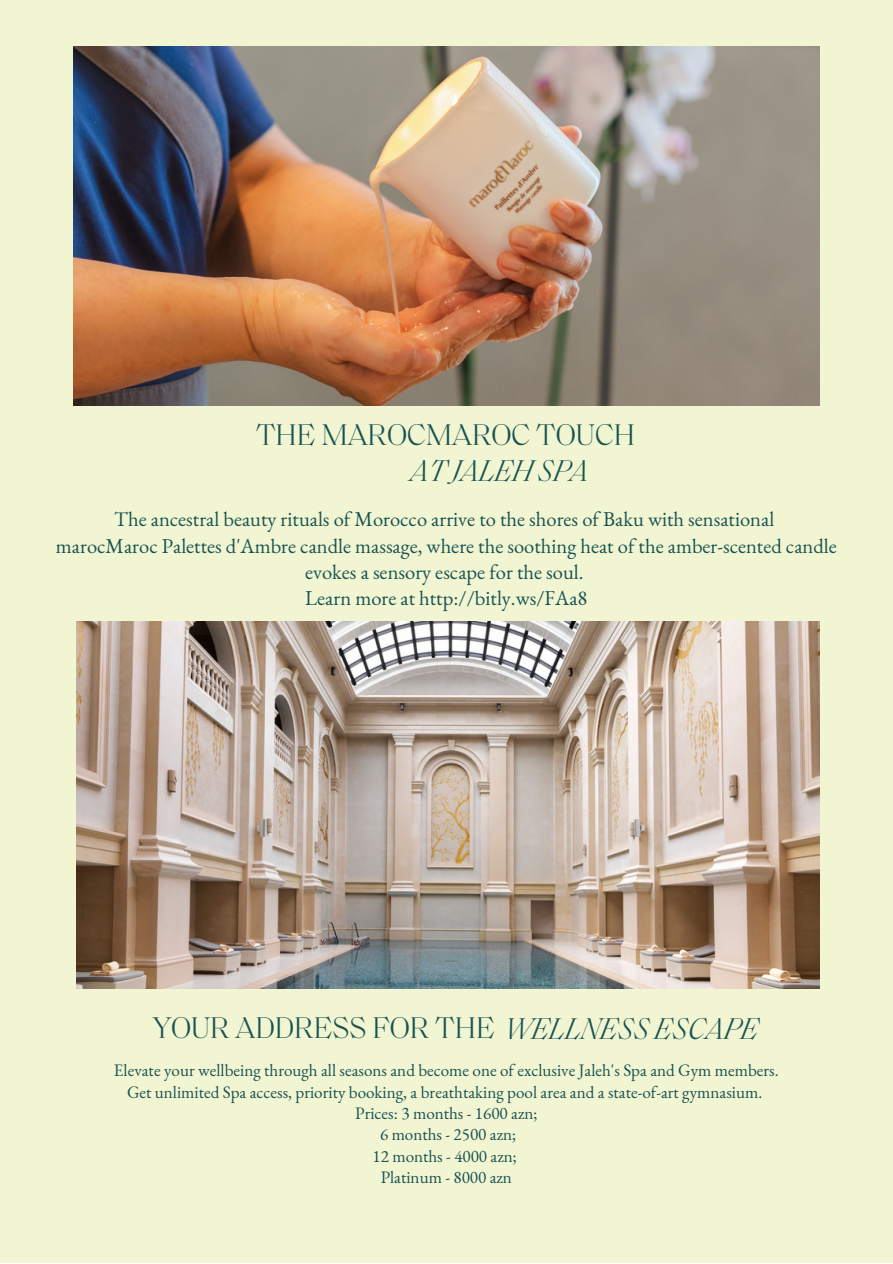
<style>
.page{position:relative;width:893px;height:1264px;background:#fff}
.page>*{position:absolute;margin:0;border:0;box-sizing:border-box;transform-origin:0 0}
.t1{font:300 30.45px "Saol Standard";color:#175252}
.t2{font:italic 300 30.45px "Saol Standard";color:#175252}
.t3{font:20.55px/26.2px "EB Garamond";color:#175252;text-align:center}
.t4{font:17.1px/21.3px "EB Garamond";color:#175252;text-align:center}
.s1{font-style:italic}
</style>
<div class="page">
<div style="left:0;top:0;width:892px;height:1262px;background:#f2f5d1"></div>
<img style="left:73px;top:46px;width:746px;height:360px">
<img style="left:76px;top:621px;width:743px;height:367px">
<p class="t1" style="left:256px;top:421px;width:380px">THE MAROCMAROC TOUCH</p>
<p class="t2" style="left:410px;top:458px;width:179px">AT JALEH SPA</p>
<p class="t3" style="left:114px;top:506px;width:661px">The ancestral beauty rituals of Morocco arrive to the shores of Baku with sensational</p>
<p class="t3" style="left:56px;top:532px;width:782px">marocMaroc Palettes d'Ambre candle massage, where the soothing heat of the amber-scented candle evokes a sensory escape for the soul.</p>
<p class="t3" style="left:305px;top:584px;width:283px">Learn more at http://bitly.ws/FAa8</p>
<p class="t1" style="left:153px;top:1015px;width:607px">YOUR ADDRESS FOR THE <span class="s1">WELLNESS ESCAPE</span></p>
<p class="t4" style="left:114px;top:1059px;width:666px">Elevate your wellbeing through all seasons and become one of exclusive Jaleh's Spa and Gym members.<br>Get unlimited Spa access, priority booking, a breathtaking pool area and a state-of-art gymnasium.</p>
<p class="t4" style="left:355px;top:1102px;width:183px">Prices: 3 months - 1600 azn;</p>
<p class="t4" style="left:380px;top:1123px;width:137px">6 months - 2500 azn;</p>
<p class="t4" style="left:372px;top:1144px;width:146px">12 months - 4000 azn;</p>
<p class="t4" style="left:381px;top:1166px;width:133px">Platinum - 8000 azn</p>
</div>
